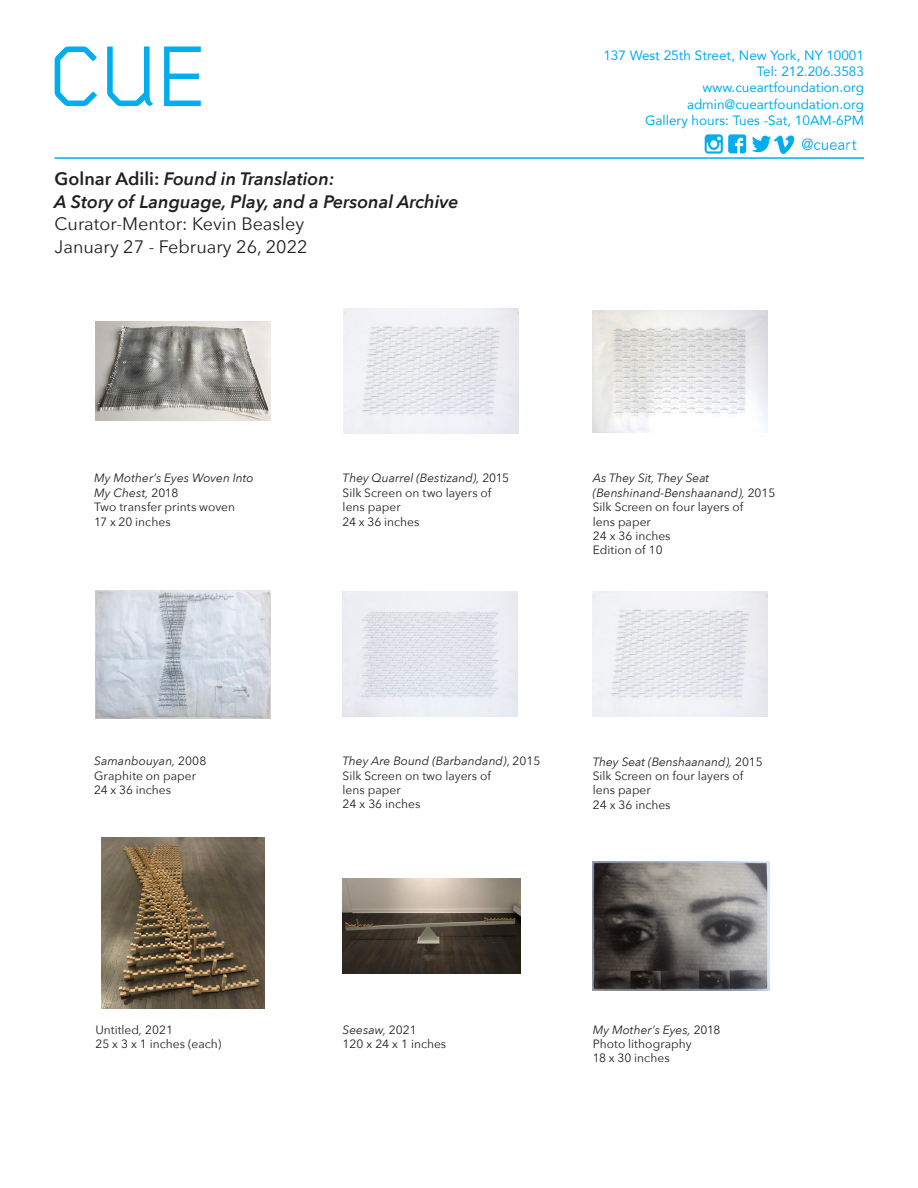
<style>
.page{position:relative;width:918px;height:1188px;background:#fff}
.page>*{position:absolute;margin:0;border:0;box-sizing:border-box;transform-origin:0 0}
.t1{font:italic 600 18px "Avenir Next";color:#231f20}
.t2{font:18px "Avenir Next";color:#231f20}
.t3{font:13.5px "Avenir";color:#00aeef}
.captions{font:12px/14.4px "Avenir Next";color:#231f20}
.captions-2{font:italic 12px/14.4px "Avenir Next";color:#231f20}
.s1{font-style:normal}
.s2{font-style:italic}
</style>
<div class="page">
<svg style="left:55px;top:46px;width:146px;height:60px"></svg>
<img style="left:704px;top:134px;width:153px;height:21px">
<hr style="left:54px;top:157px;width:810px;height:2px;background:#00aeef">
<img style="left:95px;top:321px;width:175px;height:99px">
<img style="left:344px;top:308px;width:174px;height:125px">
<img style="left:593px;top:592px;width:175px;height:125px">
<img style="left:95px;top:591px;width:175px;height:127px">
<img style="left:593px;top:861px;width:177px;height:129px">
<img style="left:343px;top:878px;width:178px;height:95px">
<img style="left:101px;top:837px;width:163px;height:171px">
<img style="left:593px;top:310px;width:175px;height:122px">
<img style="left:343px;top:592px;width:174px;height:125px">
<p class="t1" style="left:55px;top:164px;width:281px"><span class="s1">Golnar Adili:</span> Found in Translation:</p>
<p class="t1" style="left:55px;top:186px;width:406px">A Story of Language, Play, and a Personal Archive</p>
<p class="t2" style="left:55px;top:209px;width:251px">Curator-Mentor: Kevin Beasley</p>
<p class="t2" style="left:55px;top:231px;width:254px">January 27 - February 26, 2022</p>
<p class="t3" style="left:603px;top:44px;width:262px">137 West 25th Street, New York, NY 10001</p>
<p class="t3" style="left:757px;top:61px;width:109px">Tel: 212.206.3583</p>
<p class="t3" style="left:702px;top:77px;width:163px">www.cueartfoundation.org</p>
<p class="t3" style="left:687px;top:93px;width:178px">admin@cueartfoundation.org</p>
<p class="t3" style="left:645px;top:109px;width:220px">Gallery hours: Tues -Sat, 10AM-6PM</p>
<p class="captions-2" style="left:94px;top:470px;width:161px">My Mother’s Eyes Woven Into<br>My Chest, <span class="s1">2018</span></p>
<p class="captions" style="left:94px;top:499px;width:142px">Two transfer prints woven</p>
<p class="captions" style="left:94px;top:514px;width:78px">17 x 20 inches</p>
<p class="captions-2" style="left:94px;top:753px;width:114px">Samanbouyan, <span class="s1">2008</span></p>
<p class="captions" style="left:94px;top:768px;width:103px">Graphite on paper</p>
<p class="captions" style="left:94px;top:782px;width:78px">24 x 36 inches</p>
<p class="captions" style="left:95px;top:1022px;width:79px">Untitled<span class="s2">,</span> 2021</p>
<p class="captions" style="left:95px;top:1036px;width:128px">25 x 3 x 1 inches (each)</p>
<p class="captions" style="left:343px;top:470px;width:168px"><span class="s2">They Quarrel (Bestizand),</span> 2015<br>Silk Screen on two layers of</p>
<p class="captions" style="left:343px;top:499px;width:60px">lens paper</p>
<p class="captions" style="left:343px;top:514px;width:78px">24 x 36 inches</p>
<p class="captions-2" style="left:593px;top:470px;width:118px">As They Sit, They Seat</p>
<p class="captions-2" style="left:593px;top:485px;width:184px">(Benshinand-Benshaanand), <span class="s1">2015</span></p>
<p class="captions" style="left:593px;top:499px;width:152px">Silk Screen on four layers of</p>
<p class="captions" style="left:593px;top:514px;width:60px">lens paper</p>
<p class="captions" style="left:593px;top:528px;width:79px">24 x 36 inches</p>
<p class="captions" style="left:593px;top:542px;width:71px">Edition of 10</p>
<p class="captions-2" style="left:343px;top:753px;width:199px">They Are Bound (Barbandand)<span class="s1">, 2015</span></p>
<p class="captions" style="left:343px;top:768px;width:150px">Silk Screen on two layers of</p>
<p class="captions" style="left:343px;top:782px;width:60px">lens paper</p>
<p class="captions" style="left:343px;top:796px;width:79px">24 x 36 inches</p>
<p class="captions" style="left:593px;top:754px;width:172px"><span class="s2">They Seat (Benshaanand),</span> 2015<br>Silk Screen on four layers of lens paper</p>
<p class="captions" style="left:593px;top:797px;width:79px">24 x 36 inches</p>
<p class="captions-2" style="left:343px;top:1022px;width:76px">Seesaw, <span class="s1">2021</span></p>
<p class="captions" style="left:343px;top:1036px;width:105px">120 x 24 x 1 inches</p>
<p class="captions-2" style="left:593px;top:1022px;width:129px">My Mother’s Eyes, <span class="s1">2018</span></p>
<p class="captions" style="left:593px;top:1036px;width:100px">Photo lithography</p>
<p class="captions" style="left:593px;top:1051px;width:78px">18 x 30 inches</p>
</div>
